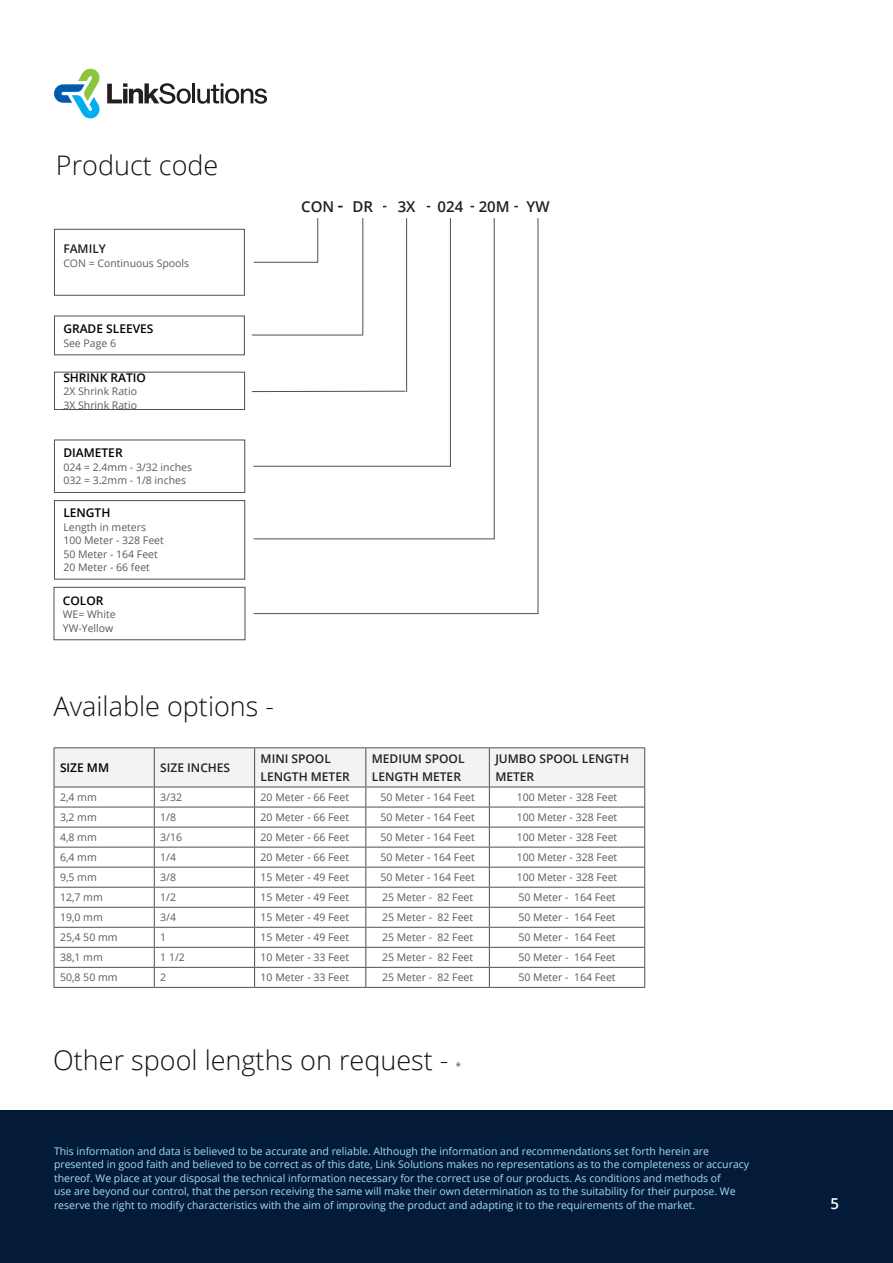
<style>
.page{position:relative;width:893px;height:1263px;background:#fff}
.page>*{position:absolute;margin:0;border:0;box-sizing:border-box;transform-origin:0 0}
.t1{font:300 27px "Open Sans";color:#101216}
.t2{font:600 15px "Open Sans";color:#231f20}
.t3{font:600 15px "Open Sans";color:#fff}
.t4{font:600 12px/18px "Open Sans";color:#231f20}
.t5{font:600 12px "Open Sans";color:#000001}
.t6{font:10.5px "Open Sans";color:#575c5b}
.t7{font:10.5px/13.5px "Open Sans";color:#a5def6}
.t8{font:10.5px "Open Sans";color:#585b5c}
</style>
<div class="page">
<svg style="left:54px;top:748px;width:591px;height:239px"></svg>
<hr style="left:54px;top:987px;width:100px;height:1px;background:#4f4f4f">
<hr style="left:154px;top:987px;width:101px;height:1px;background:#4f4f4f">
<hr style="left:255px;top:987px;width:111px;height:1px;background:#4f4f4f">
<hr style="left:366px;top:987px;width:123px;height:1px;background:#4f4f4f">
<hr style="left:489px;top:987px;width:156px;height:1px;background:#4f4f4f">
<hr style="left:54px;top:747px;width:100px;height:1px;background:#4f4f4f">
<hr style="left:54px;top:748px;width:1px;height:39px;background:#4f4f4f">
<hr style="left:154px;top:747px;width:101px;height:1px;background:#4f4f4f">
<hr style="left:154px;top:748px;width:1px;height:39px;background:#4f4f4f">
<hr style="left:255px;top:747px;width:111px;height:1px;background:#4f4f4f">
<hr style="left:254px;top:748px;width:1px;height:39px;background:#4f4f4f">
<hr style="left:366px;top:747px;width:123px;height:1px;background:#4f4f4f">
<hr style="left:365px;top:748px;width:1px;height:39px;background:#4f4f4f">
<hr style="left:489px;top:747px;width:156px;height:1px;background:#4f4f4f">
<hr style="left:489px;top:748px;width:1px;height:39px;background:#4f4f4f">
<hr style="left:644px;top:748px;width:1px;height:39px;background:#4f4f4f">
<hr style="left:54px;top:787px;width:100px;height:1px;background:#4f4f4f">
<hr style="left:154px;top:787px;width:101px;height:1px;background:#4f4f4f">
<hr style="left:255px;top:787px;width:111px;height:1px;background:#4f4f4f">
<hr style="left:366px;top:787px;width:123px;height:1px;background:#4f4f4f">
<hr style="left:489px;top:787px;width:156px;height:1px;background:#4f4f4f">
<hr style="left:54px;top:807px;width:100px;height:1px;background:#4f4f4f">
<hr style="left:154px;top:807px;width:101px;height:1px;background:#4f4f4f">
<hr style="left:255px;top:807px;width:111px;height:1px;background:#4f4f4f">
<hr style="left:366px;top:807px;width:123px;height:1px;background:#4f4f4f">
<hr style="left:489px;top:807px;width:156px;height:1px;background:#4f4f4f">
<div style="left:54px;top:229px;width:191px;height:67px;border:1px solid #505050"></div>
<div style="left:54px;top:316px;width:191px;height:39px;border:1px solid #505050"></div>
<div style="left:54px;top:372px;width:191px;height:38px;border:1px solid #505050"></div>
<div style="left:54px;top:440px;width:191px;height:53px;border:1px solid #505050"></div>
<div style="left:54px;top:500px;width:191px;height:79px;border:1px solid #505050"></div>
<div style="left:54px;top:587px;width:191px;height:53px;border:1px solid #505050"></div>
<hr style="left:317px;top:218px;width:1px;height:45px;background:#505050">
<hr style="left:362px;top:218px;width:1px;height:117px;background:#505050">
<hr style="left:406px;top:218px;width:1px;height:174px;background:#505050">
<hr style="left:450px;top:218px;width:1px;height:249px;background:#505050">
<hr style="left:494px;top:218px;width:1px;height:321px;background:#505050">
<hr style="left:538px;top:218px;width:1px;height:396px;background:#505050">
<hr style="left:254px;top:262px;width:64px;height:1px;background:#505050">
<hr style="left:252px;top:335px;width:110px;height:1px;background:#505050">
<hr style="left:252px;top:391px;width:153px;height:1px;background:#505050">
<hr style="left:253px;top:466px;width:198px;height:1px;background:#505050">
<hr style="left:253px;top:538px;width:242px;height:1px;background:#505050">
<hr style="left:254px;top:613px;width:284px;height:1px;background:#505050">
<div style="left:0;top:1111px;width:893px;height:152px;background:#031b38"></div>
<svg style="left:107px;top:83px;width:84px;height:21px"></svg>
<hr style="left:192px;top:83px;width:3px;height:20px;background:#231f20">
<svg style="left:197px;top:83px;width:70px;height:21px"></svg>
<svg style="left:54px;top:68px;width:46px;height:51px"></svg>
<p class="t1" style="left:56px;top:147px;width:164px">Product code</p>
<p class="t4" style="left:63px;top:240px;width:44px">FAMILY</p>
<p class="t8" style="left:63px;top:256px;width:127px">CON = Continuous Spools</p>
<p class="t5" style="left:63px;top:321px;width:92px">GRADE SLEEVES</p>
<p class="t6" style="left:63px;top:336px;width:54px">See Page 6</p>
<p class="t5" style="left:63px;top:369px;width:84px">SHRINK RATIO</p>
<p class="t6" style="left:63px;top:384px;width:75px">2X Shrink Ratio</p>
<p class="t6" style="left:63px;top:398px;width:75px">3X Shrink Ratio</p>
<p class="t5" style="left:63px;top:445px;width:61px">DIAMETER</p>
<p class="t6" style="left:63px;top:460px;width:130px">024 = 2.4mm - 3/32 inches</p>
<p class="t6" style="left:63px;top:473px;width:124px">032 = 3.2mm - 1/8 inches</p>
<p class="t5" style="left:63px;top:505px;width:49px">LENGTH</p>
<p class="t6" style="left:63px;top:520px;width:84px">Length in meters</p>
<p class="t6" style="left:63px;top:533px;width:102px">100 Meter - 328 Feet</p>
<p class="t6" style="left:63px;top:547px;width:96px">50 Meter - 164 Feet</p>
<p class="t6" style="left:63px;top:560px;width:88px">20 Meter - 66 feet</p>
<p class="t5" style="left:63px;top:592px;width:42px">COLOR</p>
<p class="t6" style="left:63px;top:607px;width:54px">WE= White</p>
<p class="t6" style="left:63px;top:621px;width:52px">YW-Yellow</p>
<p class="t1" style="left:54px;top:687px;width:222px">Available options -</p>
<p class="t2" style="left:301px;top:196px;width:35px">CON</p>
<p class="t2" style="left:352px;top:196px;width:22px">DR</p>
<p class="t2" style="left:398px;top:196px;width:19px">3X</p>
<p class="t2" style="left:438px;top:196px;width:27px">024</p>
<p class="t2" style="left:479px;top:196px;width:32px">20M</p>
<p class="t2" style="left:526px;top:196px;width:25px">YW</p>
<p class="t5" style="left:60px;top:759px;width:51px">SIZE MM</p>
<p class="t4" style="left:160px;top:758px;width:71px">SIZE INCHES</p>
<p class="t4" style="left:261px;top:749px;width:91px">MINI SPOOL<br>LENGTH METER</p>
<p class="t4" style="left:372px;top:749px;width:94px">MEDIUM SPOOL<br>LENGTH METER</p>
<p class="t4" style="left:495px;top:749px;width:135px">JUMBO SPOOL LENGTH<br>METER</p>
<p class="t6" style="left:60px;top:790px;width:38px">2,4 mm</p>
<p class="t6" style="left:160px;top:790px;width:23px">3/32</p>
<p class="t6" style="left:261px;top:790px;width:90px">20 Meter - 66 Feet</p>
<p class="t6" style="left:380px;top:790px;width:96px">50 Meter - 164 Feet</p>
<p class="t6" style="left:517px;top:790px;width:102px">100 Meter - 328 Feet</p>
<p class="t6" style="left:60px;top:810px;width:38px">3,2 mm</p>
<p class="t6" style="left:160px;top:810px;width:17px">1/8</p>
<p class="t6" style="left:261px;top:810px;width:90px">20 Meter - 66 Feet</p>
<p class="t6" style="left:380px;top:810px;width:96px">50 Meter - 164 Feet</p>
<p class="t6" style="left:517px;top:810px;width:102px">100 Meter - 328 Feet</p>
<p class="t6" style="left:60px;top:830px;width:38px">4,8 mm</p>
<p class="t6" style="left:160px;top:830px;width:23px">3/16</p>
<p class="t6" style="left:261px;top:830px;width:90px">20 Meter - 66 Feet</p>
<p class="t6" style="left:380px;top:830px;width:96px">50 Meter - 164 Feet</p>
<p class="t6" style="left:517px;top:830px;width:102px">100 Meter - 328 Feet</p>
<p class="t6" style="left:60px;top:850px;width:38px">6,4 mm</p>
<p class="t6" style="left:160px;top:850px;width:17px">1/4</p>
<p class="t6" style="left:261px;top:850px;width:90px">20 Meter - 66 Feet</p>
<p class="t6" style="left:380px;top:850px;width:96px">50 Meter - 164 Feet</p>
<p class="t6" style="left:517px;top:850px;width:102px">100 Meter - 328 Feet</p>
<p class="t6" style="left:60px;top:870px;width:38px">9,5 mm</p>
<p class="t6" style="left:160px;top:870px;width:17px">3/8</p>
<p class="t6" style="left:261px;top:870px;width:90px">15 Meter - 49 Feet</p>
<p class="t6" style="left:380px;top:870px;width:96px">50 Meter - 164 Feet</p>
<p class="t6" style="left:517px;top:870px;width:102px">100 Meter - 328 Feet</p>
<p class="t6" style="left:60px;top:890px;width:44px">12,7 mm</p>
<p class="t6" style="left:160px;top:890px;width:17px">1/2</p>
<p class="t6" style="left:261px;top:890px;width:90px">15 Meter - 49 Feet</p>
<p class="t6" style="left:382px;top:890px;width:93px">25 Meter - 82 Feet</p>
<p class="t6" style="left:518px;top:890px;width:99px">50 Meter - 164 Feet</p>
<p class="t6" style="left:60px;top:910px;width:44px">19,0 mm</p>
<p class="t6" style="left:160px;top:910px;width:17px">3/4</p>
<p class="t6" style="left:261px;top:910px;width:90px">15 Meter - 49 Feet</p>
<p class="t6" style="left:382px;top:910px;width:93px">25 Meter - 82 Feet</p>
<p class="t6" style="left:518px;top:910px;width:99px">50 Meter - 164 Feet</p>
<p class="t6" style="left:60px;top:930px;width:59px">25,4 50 mm</p>
<p class="t6" style="left:160px;top:930px;width:8px">1</p>
<p class="t6" style="left:261px;top:930px;width:90px">15 Meter - 49 Feet</p>
<p class="t6" style="left:382px;top:930px;width:93px">25 Meter - 82 Feet</p>
<p class="t6" style="left:518px;top:930px;width:99px">50 Meter - 164 Feet</p>
<p class="t6" style="left:60px;top:950px;width:44px">38,1 mm</p>
<p class="t6" style="left:160px;top:950px;width:26px">1 1/2</p>
<p class="t6" style="left:261px;top:950px;width:90px">10 Meter - 33 Feet</p>
<p class="t6" style="left:382px;top:950px;width:93px">25 Meter - 82 Feet</p>
<p class="t6" style="left:518px;top:950px;width:99px">50 Meter - 164 Feet</p>
<p class="t6" style="left:60px;top:970px;width:59px">50,8 50 mm</p>
<p class="t6" style="left:160px;top:970px;width:8px">2</p>
<p class="t6" style="left:261px;top:970px;width:90px">10 Meter - 33 Feet</p>
<p class="t6" style="left:382px;top:970px;width:93px">25 Meter - 82 Feet</p>
<p class="t6" style="left:518px;top:970px;width:99px">50 Meter - 164 Feet</p>
<p class="t1" style="left:53px;top:1042px;width:397px">Other spool lengths on request -</p>
<p class="t6" style="left:455px;top:1059px;width:7px">*</p>
<p class="t7" style="left:54px;top:1144px;width:697px">This information and data is believed to be accurate and reliable. Although the information and recommendations set forth herein are presented in good faith and believed to be correct as of this date, Link Solutions makes no representations as to the completeness or accuracy thereof. We place at your disposal the technical information necessary for the correct use of our products. As conditions and methods of<br>use are beyond our control, that the person receiving the same will make their own determination as to the suitability for their purpose. We reserve the right to modify characteristics with the aim of improving the product and adapting it to the requirements of the market.</p>
<h2 class="t3" style="left:830px;top:1193px;width:10px">5</h2>
</div>
